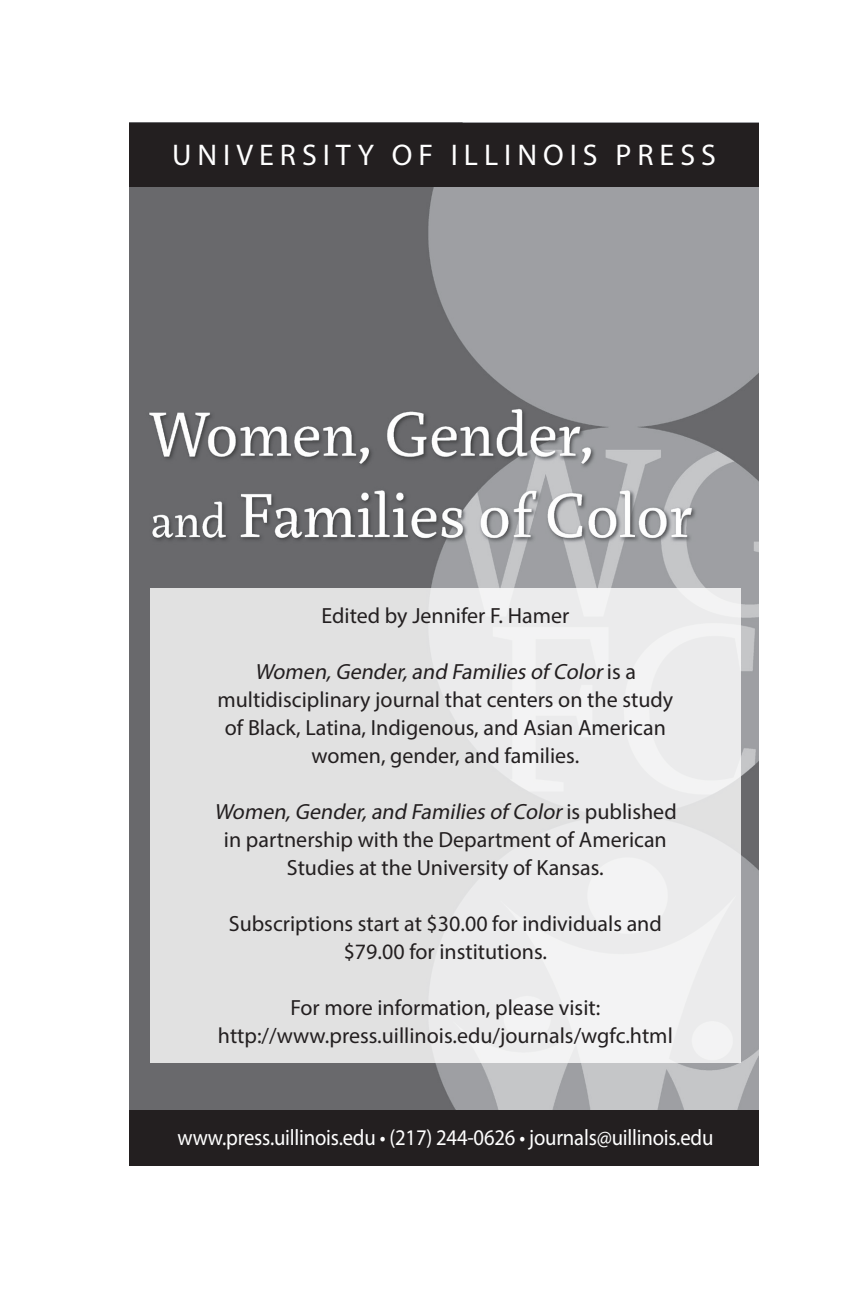
<style>
.page{position:relative;width:864px;height:1296px;background:#fff}
.page>*{position:absolute;margin:0;border:0;box-sizing:border-box;transform-origin:0 0}
.t1{font:30px "Myriad Pro";letter-spacing:.2em;color:#fff}
.t2{font:22.4px "Myriad Pro";letter-spacing:-.01em;color:#fff;scale:.92 1}
.t3{font:22px/28px "Myriad Pro";color:#231f20;text-align:center}
.s1{font-style:italic}
</style>
<div class="page">
<img style="left:129px;top:122px;width:630px;height:988px">
<div style="left:129px;top:1110px;width:630px;height:56px;background:#231f20"></div>
<div style="left:150px;top:588px;width:591px;height:475px;background:linear-gradient(to right,#dedede,#f0f0f1)"></div>
<div style="left:129px;top:123px;width:630px;height:64px;background:#231f20"></div>
<p class="t1" style="left:172px;top:136px;width:545px">UNIVERSITY OF ILLINOIS PRESS</p>
<p class="t3" style="left:321px;top:601px;width:249px">Edited by Jennifer F. Hamer</p>
<p class="t3" style="left:217px;top:657px;width:457px"><span class="s1">Women,Gender,and Families of Color</span>i s a multidisciplinary journal that centers on the study of Black, Latina, Indigenous, and Asian American women, gender, and families.</p>
<p class="t3" style="left:214px;top:797px;width:464px"><span class="s1">Women,Gender,and Families of Color</span>i s p u b l i s h e d in partnership with the Department of American<br>Studies at the University of Kansas.</p>
<p class="t3" style="left:229px;top:909px;width:435px">Subscriptions start at $30.00 for individuals and $79.00 for institutions.</p>
<p class="t3" style="left:218px;top:993px;width:456px">For more information, please visit: http://www.press.uillinois.edu/journals/wgfc.html</p>
<p class="t2" style="left:177px;top:1123px;width:584px">www.press.uillinois.edu • (217) 244-0626 • journals@uillinois.edu</p>
</div>
